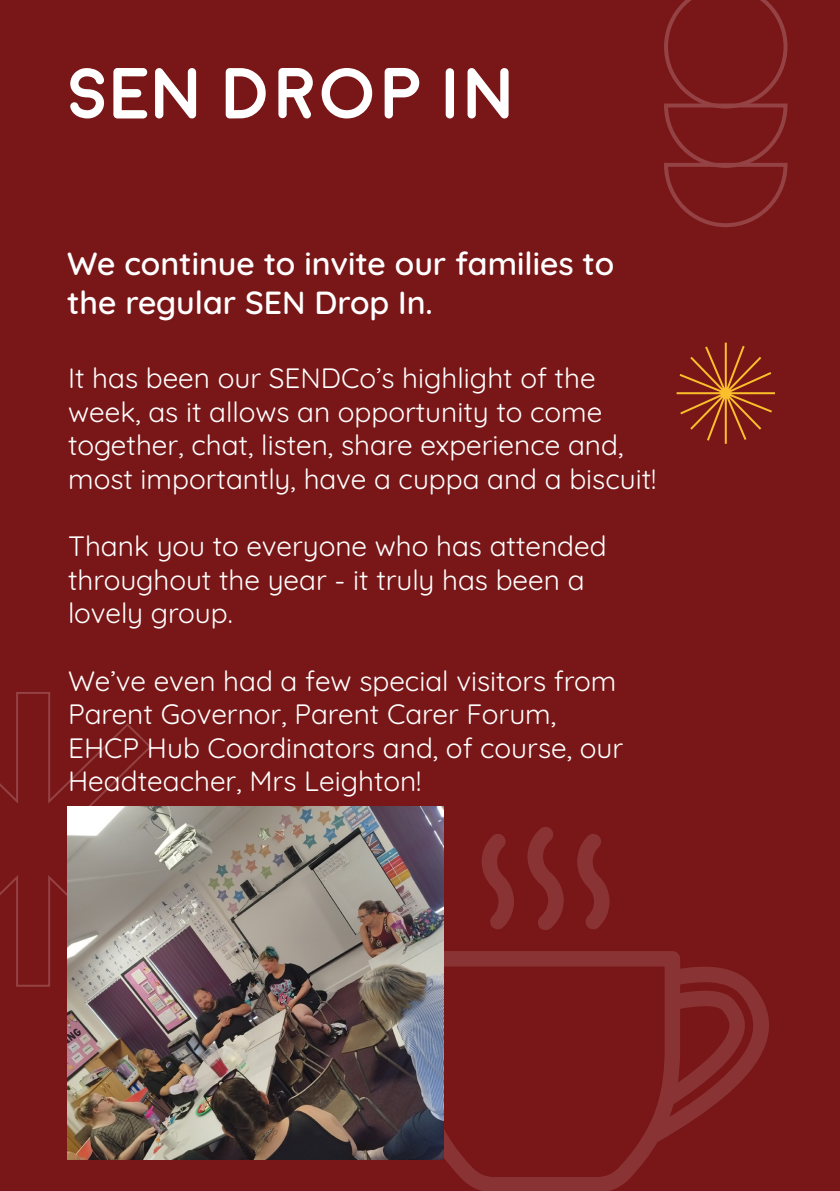
<style>
.page{position:relative;width:840px;height:1191px;background:#fff}
.page>*{position:absolute;margin:0;border:0;box-sizing:border-box;transform-origin:0 0}
.t1{font:700 72px "Moon";color:#fff}
.t2{font:600 32px/38.4px "Quicksand";color:#fff}
.t3{font:28px/33.6px "Quicksand";color:#fff}
</style>
<div class="page">
<div style="left:0;top:0;width:839px;height:1191px;background:#791617"></div>
<svg style="left:411px;top:826px;width:358px;height:365px"></svg>
<svg style="left:664px;top:0;width:124px;height:227px"></svg>
<svg style="left:0;top:692px;width:151px;height:295px"></svg>
<svg style="left:676px;top:342px;width:99px;height:102px"></svg>
<img style="left:67px;top:806px;width:376px;height:353px">
<p class="t1" style="left:68px;top:58px;width:450px">SEN DROP IN</p>
<p class="t2" style="left:67px;top:241px;width:548px">We continue to invite our families to the regular SEN Drop In.</p>
<p class="t3" style="left:68px;top:358px;width:589px">It has been our SENDCo’s highlight of the week, as it allows an opportunity to come together, chat, listen, share experience and, most importantly, have a cuppa and a biscuit!</p>
<p class="t3" style="left:68px;top:526px;width:539px">Thank you to everyone who has attended throughout the year - it truly has been a lovely group.</p>
<p class="t3" style="left:68px;top:661px;width:556px">We’ve even had a few special visitors from Parent Governor, Parent Carer Forum, EHCP Hub Coordinators and, of course, our Headteacher, Mrs Leighton!</p>
</div>
